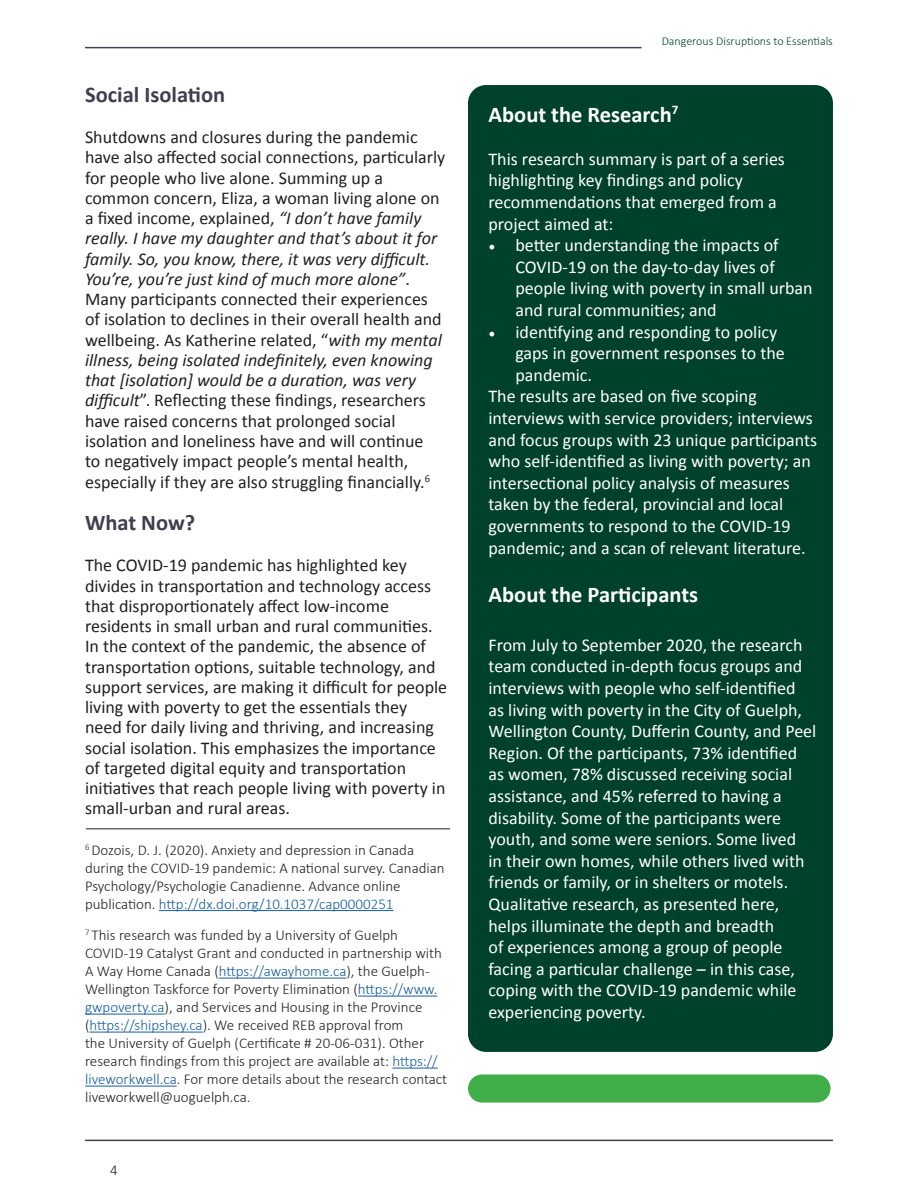
<style>
.page{position:relative;width:918px;height:1188px;background:#fff}
.page>*{position:absolute;margin:0;border:0;box-sizing:border-box;transform-origin:0 0}
.t1{font:700 22.5px "Calibri";color:#fff}
.t2{font:700 22.5px "Calibri";color:#3f3f50}
.t3{font:18px/20.2px "Calibri";color:#231f20}
.t4{font:18px/21.6px "Calibri";color:#fff}
.t5{font:300 15px/18px "Calibri";color:#231f20}
.t6{font:300 12px "Calibri";color:#00412c}
.s1{font-style:italic}
.s2{color:#175d9e}
.s3{font-family:"Minion Pro"}
</style>
<div class="page">
<hr style="left:85px;top:1140px;width:748px;height:1px;background:#3f3f50">
<hr style="left:85px;top:47px;width:557px;height:1px;background:#3f3f50">
<hr style="left:159px;top:910px;width:235px;height:1px;background:#175d9e">
<hr style="left:219px;top:978px;width:127px;height:1px;background:#175d9e">
<hr style="left:358px;top:996px;width:79px;height:1px;background:#175d9e">
<hr style="left:85px;top:1014px;width:80px;height:1px;background:#175d9e">
<hr style="left:90px;top:1032px;width:113px;height:1px;background:#175d9e">
<hr style="left:392px;top:1068px;width:46px;height:1px;background:#175d9e">
<hr style="left:85px;top:1086px;width:92px;height:1px;background:#175d9e">
<hr style="left:86px;top:829px;width:364px;height:1px;background:#231f20">
<div style="left:468px;top:85px;width:365px;height:967px;background:#00412c;border-radius:18px"></div>
<div style="left:468px;top:1074px;width:363px;height:29px;background:#40ae49;border-radius:14px"></div>
<p class="t2" style="left:85px;top:79px;width:142px">Social Isolation</p>
<p class="t3" style="left:85px;top:127px;width:362px">Shutdowns and closures during the pandemic have also affected social connections, particularly for people who live alone. Summing up a common concern, Eliza, a woman living alone on a fixed income, explained, <span class="s1">“I don’t have family really. I have my daughter and that’s about it for family. So, you know, there, it was very difficult.<br>You’re, you’re just kind of much more alone”</span>.<br>Many participants connected their experiences of isolation to declines in their overall health and wellbeing. As Katherine related, “<span class="s1">with my mental illness, being isolated indefinitely, even knowing that [isolation] would be a duration, was very difficult</span>”. Reflecting these findings, researchers have raised concerns that prolonged social isolation and loneliness have and will continue<br>to negatively impact people’s mental health, especially if they are also struggling financially.<sup>6</sup></p>
<p class="t2" style="left:85px;top:507px;width:112px">What Now?</p>
<p class="t3" style="left:85px;top:555px;width:364px">The COVID-19 pandemic has highlighted key divides in transportation and technology access that disproportionately affect low-income residents in small urban and rural communities.<br>In the context of the pandemic, the absence of transportation options, suitable technology, and support services, are making it difficult for people living with poverty to get the essentials they need for daily living and thriving, and increasing social isolation. This emphasizes the importance of targeted digital equity and transportation initiatives that reach people living with poverty in small-urban and rural areas.</p>
<p class="t5" style="left:85px;top:841px;width:361px"><sup>6</sup> Dozois, D. J. (2020). Anxiety and depression in Canada during the COVID-19 pandemic: A national survey. Canadian Psychology/Psychologie Canadienne. Advance online publication. <span class="s2">http://dx.doi.org/10.1037/cap0000251</span></p>
<p class="t5" style="left:85px;top:926px;width:364px"><sup>7</sup> This research was funded by a University of Guelph COVID-19 Catalyst Grant and conducted in partnership with A Way Home Canada (<span class="s2">https://awayhome.ca</span>), the Guelph-Wellington Taskforce for Poverty Elimination (<span class="s2">https://www. gwpoverty.ca</span>), and Services and Housing in the Province (<span class="s2">https://shipshey.ca</span>). We received REB approval from<br>the University of Guelph (Certificate # 20-06-031). Other research findings from this project are available at: <span class="s2">https:// liveworkwell.ca</span>. For more details about the research contact liveworkwell@uoguelph.ca.</p>
<p class="t5" style="left:110px;top:1161px;width:9px">4</p>
<p class="t6" style="left:662px;top:33px;width:173px">Dangerous Disruptions to Essentials</p>
<p class="t1" style="left:489px;top:98px;width:191px">About the Research<sup>7</sup></p>
<p class="t4" style="left:489px;top:148px;width:298px">This research summary is part of a series highlighting key findings and policy recommendations that emerged from a project aimed at:</p>
<p class="t4" style="left:516px;top:235px;width:299px;text-indent:-27px"><span class="s3">•</span> better understanding the impacts of COVID-19 on the day-to-day lives of people living with poverty in small urban and rural communities; and</p>
<p class="t4" style="left:489px;top:321px;width:290px"><span class="s3">•</span> identifying and responding to policy</p>
<p class="t4" style="left:516px;top:343px;width:271px">gaps in government responses to the</p>
<p class="t4" style="left:516px;top:364px;width:78px">pandemic.</p>
<p class="t4" style="left:489px;top:386px;width:270px">The results are based on five scoping</p>
<p class="t4" style="left:489px;top:407px;width:326px">interviews with service providers; interviews</p>
<p class="t4" style="left:489px;top:429px;width:330px">and focus groups with 23 unique participants</p>
<p class="t4" style="left:489px;top:451px;width:324px">who self-identified as living with poverty; an</p>
<p class="t4" style="left:489px;top:472px;width:303px">intersectional policy analysis of measures</p>
<p class="t4" style="left:489px;top:494px;width:296px">taken by the federal, provincial and local</p>
<p class="t4" style="left:489px;top:515px;width:304px">governments to respond to the COVID-19</p>
<p class="t4" style="left:489px;top:537px;width:319px">pandemic; and a scan of relevant literature.</p>
<p class="t1" style="left:489px;top:579px;width:211px">About the Participants</p>
<p class="t4" style="left:489px;top:634px;width:329px">From July to September 2020, the research team conducted in-depth focus groups and interviews with people who self-identified<br>as living with poverty in the City of Guelph, Wellington County, Dufferin County, and Peel Region. Of the participants, 73% identified as women, 78% discussed receiving social assistance, and 45% referred to having a disability. Some of the participants were youth, and some were seniors. Some lived<br>in their own homes, while others lived with friends or family, or in shelters or motels.<br>Qualitative research, as presented here, helps illuminate the depth and breadth<br>of experiences among a group of people facing a particular challenge – in this case, coping with the COVID-19 pandemic while experiencing poverty.</p>
</div>
